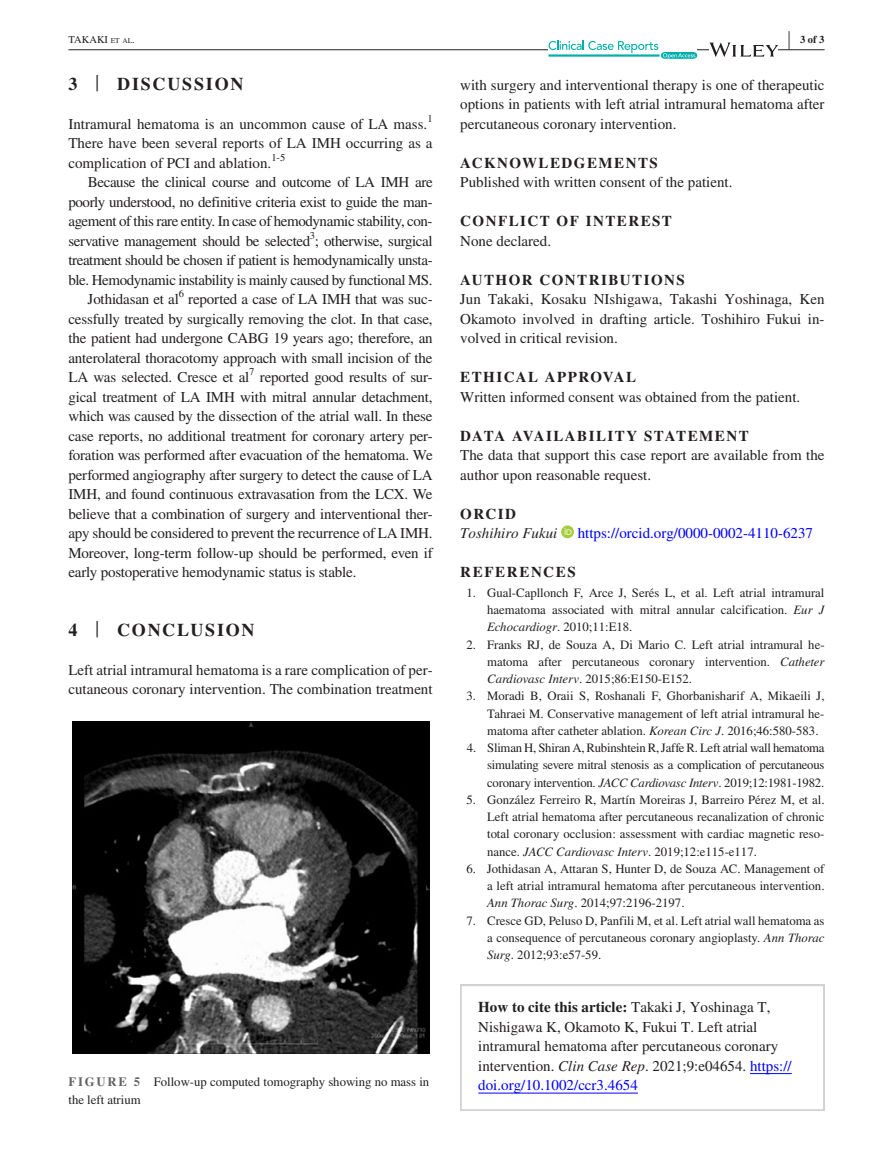
<style>
.page{position:relative;width:893px;height:1174px;background:#fff}
.page>*{position:absolute;margin:0;border:0;box-sizing:border-box;transform-origin:0 0}
.t1{font:700 25.95px "STIX";color:#231f20;scale:.36 1}
.t2{font:700 18px "STIX";letter-spacing:.1em;color:#231f20}
.t3{font:15px/19.5px "STIX";color:#231f20;text-align:justify}
.t4{font:15px "STIX";letter-spacing:-.025em;color:#231f20}
.t5{font:700 15px "STIX";letter-spacing:.1em;color:#231f20}
.t6{font:15px "STIX";color:#00f}
.t7{font:italic 15px "STIX";color:#231f20}
.t8{font:12.75px/17.2px "STIX";color:#231f20;text-align:justify}
.t9{font:10.5px "STIX";color:#231f20}
.t10{font:10.5px "STIX";color:#231f20}
.t11{font:700 10.5px "STIX";color:#231f20}
.s1{font-size:7.35px}
.s2{font-weight:400;font-size:23.7px}
.s3{font-style:italic}
.s4{font-weight:700;color:#636366}
.s5{font-weight:700}
.s6{color:#00f}
</style>
<div class="page">
<hr style="left:68px;top:49px;width:756px;height:1px;background:#231f20">
<svg style="left:548px;top:41px;width:149px;height:18px"></svg>
<svg style="left:709px;top:43px;width:69px;height:14px"></svg>
<div style="left:460px;top:984px;width:364px;height:126px;background:#d1d2d4"></div>
<div style="left:462px;top:986px;width:361px;height:123px;background:#fff"></div>
<hr style="left:750px;top:1073px;width:42px;height:1px;background:#00f">
<hr style="left:478px;top:1092px;width:160px;height:1px;background:#00f">
<svg style="left:561px;top:525px;width:13px;height:13px"></svg>
<svg style="left:565px;top:528px;width:6px;height:7px"></svg>
<div style="left:68px;top:722px;width:365px;height:331px;background:linear-gradient(to bottom,#fff,#fff)"></div>
<img style="left:72px;top:722px;width:357px;height:331px">
<h1 class="t1" style="left:788px;top:24px;width:7px">|</h1>
<p class="t9" style="left:68px;top:32px;width:68px">TAKAKI <span class="s1">et al</span>.</p>
<p class="t11" style="left:800px;top:33px;width:26px">3 of 3</p>
<p class="t2" style="left:68px;top:73px;width:176px">3 <span class="s2">|</span> DISCUSSION</p>
<p class="t3" style="left:68px;top:115px;width:360px">Intramural hematoma is an uncommon cause of LA mass.</p>
<p class="t3" style="left:460px;top:76px;width:366px">with surgery and interventional therapy is one of therapeutic options in patients with left atrial intramural hematoma after percutaneous coronary intervention.</p>
<p class="t5" style="left:460px;top:154px;width:199px">ACKNOWLEDGEMENTS</p>
<p class="t3" style="left:460px;top:173px;width:274px">Published with written consent of the patient.</p>
<p class="t5" style="left:460px;top:212px;width:213px">CONFLICT OF INTEREST</p>
<p class="t3" style="left:460px;top:232px;width:92px">None declared.</p>
<p class="t5" style="left:460px;top:271px;width:226px">AUTHOR CONTRIBUTIONS</p>
<p class="t3" style="left:460px;top:290px;width:366px">Jun Takaki, Kosaku NIshigawa, Takashi Yoshinaga, Ken Okamoto involved in drafting article. Toshihiro Fukui in&shy;volved in critical revision.</p>
<p class="t5" style="left:460px;top:368px;width:177px">ETHICAL APPROVAL</p>
<p class="t3" style="left:460px;top:388px;width:341px">Written informed consent was obtained from the patient.</p>
<p class="t5" style="left:460px;top:427px;width:290px">DATA AVAILABILITY STATEMENT</p>
<p class="t3" style="left:460px;top:446px;width:366px">The data that support this case report are available from the author upon reasonable request.</p>
<p class="t5" style="left:460px;top:505px;width:57px">ORCID</p>
<p class="t7" style="left:460px;top:523px;width:99px">Toshihiro Fukui</p>
<p class="t6" style="left:578px;top:523px;width:237px">https://orcid.org/0000-0002-4110-6237</p>
<p class="t5" style="left:460px;top:563px;width:117px">REFERENCES</p>
<p class="t8" style="left:487px;top:585px;width:339px;text-indent:-21px">1. Gual-Capllonch F, Arce J, Serés L, et al. Left atrial intramural haematoma associated with mitral annular calcification. <span class="s3">Eur J Echocardiogr</span>. 2010;11:E18.</p>
<p class="t8" style="left:487px;top:636px;width:339px;text-indent:-21px">2. Franks RJ, de Souza A, Di Mario C. Left atrial intramural he&shy;matoma after percutaneous coronary intervention. <span class="s3">Catheter Cardiovasc Interv</span>. 2015;86:E150-E152.</p>
<p class="t8" style="left:487px;top:688px;width:339px;text-indent:-21px">3. Moradi B, Oraii S, Roshanali F, Ghorbanisharif A, Mikaeili J, Tahraei M. Conservative management of left atrial intramural he&shy;matoma after catheter ablation. <span class="s3">Korean Circ J</span>. 2016;46:580-583.</p>
<p class="t8" style="left:487px;top:740px;width:339px;text-indent:-20px">4. Sliman H, Shiran A, Rubinshtein R, Jaffe R. Left atrial wall hematoma simulating severe mitral stenosis as a complication of percutaneous coronary intervention. <span class="s3">JACC Cardiovasc Interv</span>. 2019;12:1981-1982.</p>
<p class="t8" style="left:487px;top:792px;width:339px;text-indent:-21px">5. González Ferreiro R, Martín Moreiras J, Barreiro Pérez M, et al.<br>Left atrial hematoma after percutaneous recanalization of chronic total coronary occlusion: assessment with cardiac magnetic reso&shy;nance. <span class="s3">JACC Cardiovasc Interv</span>. 2019;12:e115-e117.</p>
<p class="t8" style="left:487px;top:861px;width:339px;text-indent:-21px">6. Jothidasan A, Attaran S, Hunter D, de Souza AC. Management of a left atrial intramural hematoma after percutaneous intervention.<br><span class="s3">Ann Thorac Surg</span>. 2014;97:2196-2197.</p>
<p class="t8" style="left:487px;top:912px;width:339px;text-indent:-21px">7. Cresce GD, Peluso D, Panfili M, et al. Left atrial wall hematoma as a consequence of percutaneous coronary angioplasty. <span class="s3">Ann Thorac Surg</span>. 2012;93:e57-59.</p>
<p class="t10" style="left:427px;top:111px;width:7px">1</p>
<p class="t3" style="left:68px;top:134px;width:366px">There have been several reports of LA IMH occurring as a complication of PCI and ablation.</p>
<p class="t10" style="left:271px;top:150px;width:15px">1-5</p>
<p class="t3" style="left:68px;top:173px;width:366px;text-indent:20px">Because the clinical course and outcome of LA IMH are poorly understood, no definitive criteria exist to guide the man&shy;agement of this rare entity. In case of hemodynamic stability, con&shy;servative management should be selected ; otherwise, surgical</p>
<p class="t10" style="left:310px;top:228px;width:7px">3</p>
<p class="t4" style="left:68px;top:250px;width:366px">treatment should be chosen if patient is hemodynamically unsta-</p>
<p class="t4" style="left:68px;top:269px;width:366px">ble. Hemodynamic instability is mainly caused by functional MS.</p>
<p class="t3" style="left:88px;top:290px;width:93px">Jothidasan et al</p>
<p class="t10" style="left:179px;top:287px;width:7px">6</p>
<p class="t3" style="left:68px;top:290px;width:366px;text-indent:120px">reported a case of LA IMH that was suc&shy;cessfully treated by surgically removing the clot. In that case, the patient had undergone CABG 19 years ago; therefore, an anterolateral thoracotomy approach with small incision of the LA was selected. Cresce et al</p>
<p class="t10" style="left:249px;top:365px;width:7px">7</p>
<p class="t3" style="left:68px;top:368px;width:366px;text-indent:191px">reported good results of sur&shy;gical treatment of LA IMH with mitral annular detachment, which was caused by the dissection of the atrial wall. In these case reports, no additional treatment for coronary artery per&shy;foration was performed after evacuation of the hematoma. We performed angiography after surgery to detect the cause of LA IMH, and found continuous extravasation from the LCX. We believe that a combination of surgery and interventional ther&shy;apy should be considered to prevent the recurrence of LA IMH.<br>Moreover, long-term follow-up should be performed, even if early postoperative hemodynamic status is stable.</p>
<p class="t2" style="left:68px;top:619px;width:188px">4 <span class="s2">|</span> CONCLUSION</p>
<p class="t3" style="left:68px;top:661px;width:366px">Left atrial intramural hematoma is a rare complication of per&shy;cutaneous coronary intervention. The combination treatment</p>
<p class="t8" style="left:68px;top:1073px;width:362px;line-height:18px"><span class="s4">FIGURE 5</span> Follow-up computed tomography showing no mass in the left atrium</p>
<p class="t3" style="left:478px;top:998px;width:315px;text-align:left"><span class="s5">How to cite this article:</span> Takaki J, Yoshinaga T, Nishigawa K, Okamoto K, Fukui T. Left atrial intramural hematoma after percutaneous coronary intervention. <span class="s3">Clin Case Rep</span>. 2021;9:e04654. <span class="s6">https:// doi.org/10.1002/ccr3.4654</span></p>
</div>
